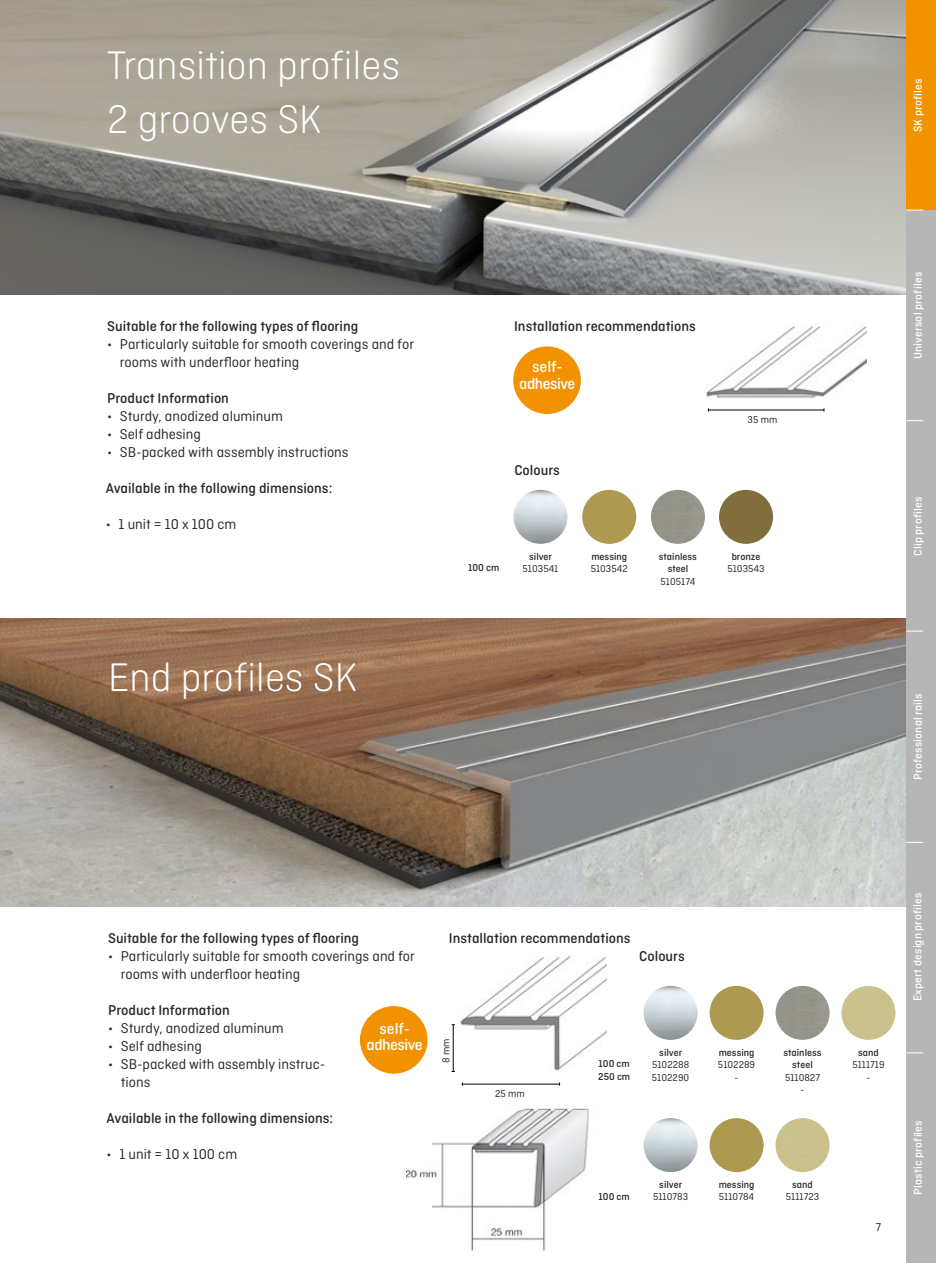
<style>
.page{position:relative;width:936px;height:1263px;background:#fff}
.page>*{position:absolute;margin:0;border:0;box-sizing:border-box;transform-origin:0 0}
.t1{font:300 42px/54px "Ciutadella Rounded";color:#fff}
.t2{font:500 16.5px/16.5px "Ciutadella Rounded";letter-spacing:-.03em;color:#fff;text-align:center}
.t3{font:15px/18px "Ciutadella Rounded";color:#282827}
.t4{font:500 15px "Ciutadella Rounded";color:#282827}
.t5{font:500 12px "Ciutadella Rounded";letter-spacing:.015em;color:#fff}
.t6{font:12px "Ciutadella Rounded";color:#282827}
.t7{font:500 10.5px/12.6px "Ciutadella Rounded";color:#282827;text-align:center}
.t8{font:10.5px/12.6px "Ciutadella Rounded";color:#282827;text-align:center}
</style>
<div class="page">
<img style="left:406px;top:1082px;width:183px;height:169px">
<img style="left:0;top:0;width:906px;height:295px">
<img style="left:513px;top:490px;width:54px;height:54px;border-radius:27px">
<div style="left:582px;top:490px;width:54px;height:54px;background:#ad994f;border-radius:27px"></div>
<div style="left:651px;top:490px;width:54px;height:54px;background:#949489;border-radius:27px"></div>
<img style="left:706px;top:326px;width:160px;height:73px">
<img style="left:460px;top:956px;width:146px;height:115px">
<img style="left:0;top:619px;width:906px;height:288px">
<div style="left:360px;top:1006px;width:67px;height:68px;background:#f39200;border-radius:50%"></div>
<img style="left:643px;top:986px;width:54px;height:54px;border-radius:27px">
<img style="left:643px;top:1118px;width:54px;height:54px;border-radius:27px">
<div style="left:709px;top:986px;width:54px;height:54px;background:#ad994f;border-radius:27px"></div>
<div style="left:709px;top:1118px;width:54px;height:54px;background:#ad994f;border-radius:27px"></div>
<div style="left:719px;top:490px;width:54px;height:54px;background:#806f3c;border-radius:27px"></div>
<hr style="left:708px;top:410px;width:115px;height:1px;background:#000">
<hr style="left:462px;top:1084px;width:97px;height:1px;background:#000">
<hr style="left:453px;top:1025px;width:1px;height:46px;background:#000">
<div style="left:906px;top:0;width:29px;height:1263px;background:#b7b6b6"></div>
<div style="left:906px;top:0;width:29px;height:209px;background:#f39200"></div>
<svg style="left:906px;top:1052px;width:17px;height:1px"></svg>
<svg style="left:906px;top:631px;width:17px;height:1px"></svg>
<svg style="left:906px;top:420px;width:17px;height:1px"></svg>
<svg style="left:906px;top:210px;width:17px;height:1px"></svg>
<svg style="left:906px;top:842px;width:17px;height:1px"></svg>
<div style="left:841px;top:986px;width:54px;height:54px;background:#cbc18e;border-radius:27px"></div>
<div style="left:775px;top:986px;width:54px;height:54px;background:#949489;border-radius:27px"></div>
<div style="left:775px;top:1118px;width:54px;height:54px;background:#cbc18e;border-radius:27px"></div>
<div style="left:513px;top:346px;width:68px;height:68px;background:#f39200;border-radius:50%"></div>
<h1 class="t1" style="left:107px;top:38px;width:294px">Transition profiles<br>2 grooves SK</h1>
<p class="t5" style="left:911px;top:132px;width:55px;rotate:-90deg">SK profiles</p>
<p class="t4" style="left:107px;top:317px;width:252px">Suitable for the following types of flooring</p>
<p class="t3" style="left:120px;top:335px;width:295px;text-indent:-13px">• Particularly suitable for smooth coverings and for rooms with underfloor heating</p>
<p class="t4" style="left:107px;top:389px;width:123px">Product Information</p>
<p class="t3" style="left:107px;top:407px;width:177px">• Sturdy, anodized aluminum</p>
<p class="t3" style="left:107px;top:425px;width:95px">• Self adhesing</p>
<p class="t3" style="left:107px;top:443px;width:243px">• SB-packed with assembly instructions</p>
<p class="t4" style="left:106px;top:479px;width:228px">Available in the following dimensions:</p>
<p class="t3" style="left:106px;top:515px;width:132px">• 1 unit = 10 x 100 cm</p>
<h1 class="t1" style="left:108px;top:650px;width:251px">End profiles SK</h1>
<p class="t4" style="left:514px;top:317px;width:183px">Installation recommendations</p>
<p class="t2" style="left:519px;top:359px;width:57px">self&shy;adhesive</p>
<p class="t4" style="left:514px;top:461px;width:47px">Colours</p>
<p class="t7" style="left:468px;top:561px;width:33px">100 cm</p>
<p class="t7" style="left:529px;top:550px;width:24px">silver</p>
<p class="t8" style="left:522px;top:562px;width:37px">5103541</p>
<p class="t7" style="left:591px;top:550px;width:37px">messing</p>
<p class="t8" style="left:590px;top:562px;width:39px">5103542</p>
<p class="t7" style="left:658px;top:550px;width:40px">stainless steel</p>
<p class="t8" style="left:660px;top:575px;width:36px">5105174</p>
<p class="t8" style="left:747px;top:413px;width:31px">35 mm</p>
<p class="t7" style="left:731px;top:550px;width:30px">bronze</p>
<p class="t8" style="left:727px;top:562px;width:39px">5103543</p>
<p class="t5" style="left:911px;top:359px;width:89px;rotate:-90deg">Universal profiles</p>
<p class="t5" style="left:911px;top:556px;width:61px;rotate:-90deg">Clip profiles</p>
<p class="t5" style="left:911px;top:780px;width:88px;rotate:-90deg">Professional rails</p>
<p class="t4" style="left:108px;top:929px;width:252px">Suitable for the following types of flooring</p>
<p class="t3" style="left:121px;top:947px;width:295px;text-indent:-13px">• Particularly suitable for smooth coverings and for rooms with underfloor heating</p>
<p class="t4" style="left:108px;top:1001px;width:123px">Product Information</p>
<p class="t3" style="left:108px;top:1019px;width:177px">• Sturdy, anodized aluminum</p>
<p class="t3" style="left:108px;top:1037px;width:95px">• Self adhesing</p>
<p class="t3" style="left:121px;top:1055px;width:206px;text-indent:-13px">• SB-packed with assembly instruc&shy;tions</p>
<p class="t4" style="left:107px;top:1109px;width:228px">Available in the following dimensions:</p>
<p class="t3" style="left:107px;top:1145px;width:132px">• 1 unit = 10 x 100 cm</p>
<p class="t2" style="left:366px;top:1020px;width:57px">self&shy;adhesive</p>
<p class="t4" style="left:449px;top:929px;width:183px">Installation recommendations</p>
<p class="t4" style="left:639px;top:947px;width:47px">Colours</p>
<p class="t8" style="left:439px;top:1063px;width:26px;rotate:-90deg">8 mm</p>
<p class="t8" style="left:495px;top:1088px;width:31px">25 mm</p>
<p class="t7" style="left:598px;top:1057px;width:34px;text-align:left">100 cm<br>250 cm</p>
<p class="t7" style="left:659px;top:1046px;width:24px">silver</p>
<p class="t8" style="left:652px;top:1058px;width:39px;text-align:left">5102288<br>5102290</p>
<p class="t7" style="left:598px;top:1190px;width:33px">100 cm</p>
<p class="t7" style="left:659px;top:1178px;width:24px">silver</p>
<p class="t8" style="left:653px;top:1191px;width:37px">5110783</p>
<p class="t7" style="left:718px;top:1046px;width:37px">messing</p>
<p class="t8" style="left:718px;top:1058px;width:39px">5102289 -</p>
<p class="t7" style="left:783px;top:1046px;width:40px">stainless steel</p>
<p class="t8" style="left:785px;top:1071px;width:37px">5110827 -</p>
<p class="t7" style="left:718px;top:1178px;width:37px">messing</p>
<p class="t8" style="left:719px;top:1191px;width:37px">5110784</p>
<p class="t7" style="left:792px;top:1178px;width:22px">sand</p>
<p class="t8" style="left:785px;top:1191px;width:35px">5111723</p>
<p class="t7" style="left:858px;top:1046px;width:22px">sand</p>
<p class="t8" style="left:852px;top:1058px;width:34px">5111719 -</p>
<p class="t6" style="left:875px;top:1220px;width:7px">7</p>
<p class="t5" style="left:910px;top:1001px;width:110px;rotate:-90deg">Expert design profiles</p>
<p class="t5" style="left:911px;top:1195px;width:77px;rotate:-90deg">Plastic profiles</p>
</div>
